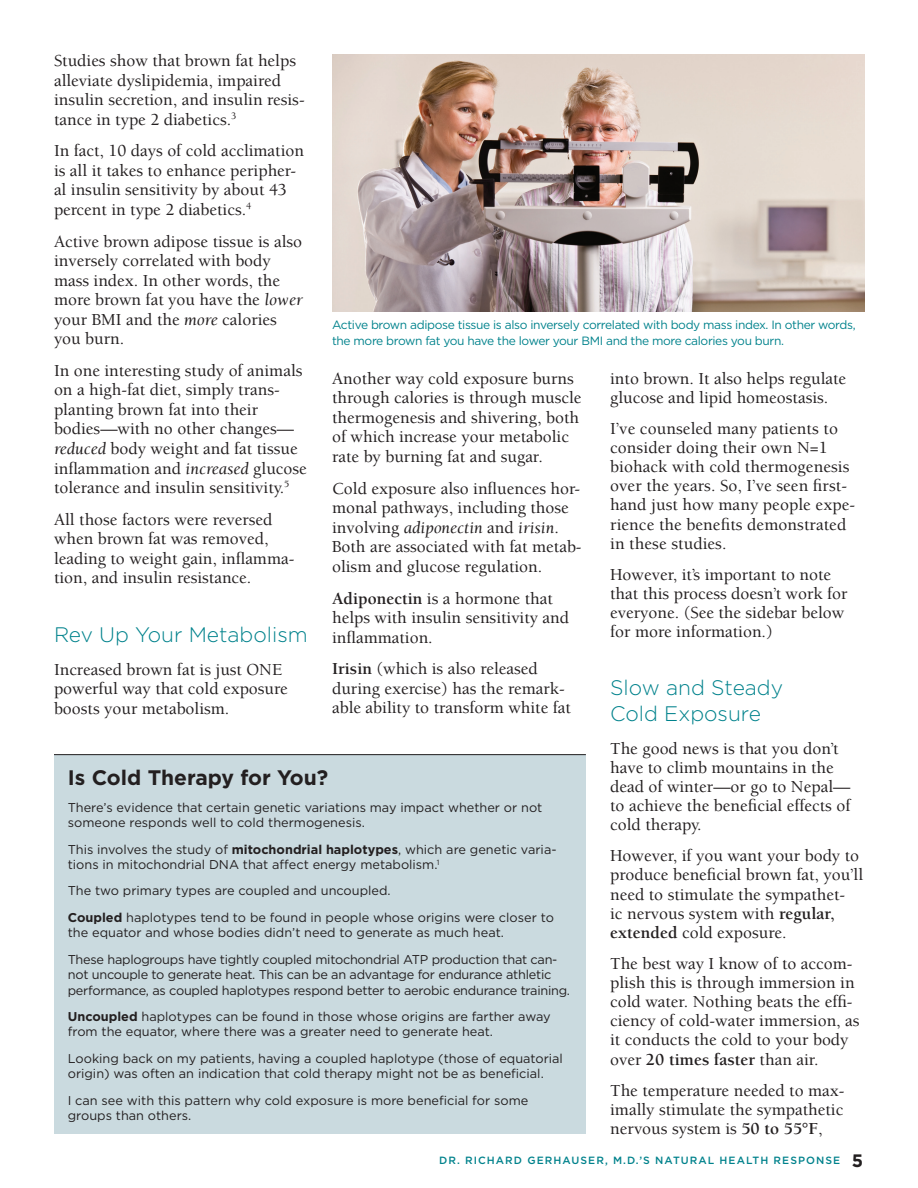
<style>
.page{position:relative;width:918px;height:1188px;background:#fff}
.page>*{position:absolute;margin:0;border:0;box-sizing:border-box;transform-origin:0 0}
.t1{font:300 21px/25.7px "Gotham";color:#00828c}
.t2{font:700 21px "Gotham";color:#231f20}
.t3{font:500 17.25px/19.2px "Berkeley Std";color:#231f20}
.t4{font:12.75px/15.5px "Gotham";color:#231f20}
.t5{font:12.75px/26.4px "Gotham";letter-spacing:-.02em;color:#231f20}
.t6{font:12px/15.3px "Gotham";letter-spacing:-.03em;color:#00828c}
.t7{font:500 10.5px "Gotham";letter-spacing:.1em;color:#00828c}
.s1{font-weight:400;font-style:italic}
.s2{font-weight:700}
.s3{font-weight:700;font-size:18px;color:#231f20}
</style>
<div class="page">
<img style="left:332px;top:54px;width:532px;height:257px">
<div style="left:54px;top:755px;width:532px;height:379px;background:#cadadf"></div>
<hr style="left:54px;top:754px;width:532px;height:1px;background:#231f20">
<p class="t3" style="left:54px;top:51px;width:252px">Studies show that brown fat helps alleviate dyslipidemia, impaired insulin secretion, and insulin resis&shy;tance in type 2 diabetics.<sup>3</sup></p>
<p class="t3" style="left:54px;top:142px;width:252px">In fact, 10 days of cold acclimation is all it takes to enhance peripher&shy;al insulin sensitivity by about 43 percent in type 2 diabetics.<sup>4</sup></p>
<p class="t3" style="left:54px;top:232px;width:250px">Active brown adipose tissue is also inversely correlated with body mass index. In other words, the more brown fat you have the <span class="s1">lower </span>your BMI and the <span class="s1">more</span> calories you burn.</p>
<p class="t3" style="left:54px;top:361px;width:254px">In one interesting study of animals on a high-fat diet, simply trans&shy;planting brown fat into their bodies—with no other changes— <span class="s1">reduced</span> body weight and fat tissue inflammation and <span class="s1">increased</span> glucose tolerance and insulin sensitivity.<sup>5</sup></p>
<p class="t3" style="left:54px;top:510px;width:242px">All those factors were reversed when brown fat was removed, leading to weight gain, inflamma&shy;tion, and insulin resistance.</p>
<p class="t6" style="left:332px;top:317px;width:525px">Active brown adipose tissue is also inversely correlated with body mass index. In other words, the more brown fat you have the lower your BMI and the more calories you burn.</p>
<p class="t3" style="left:332px;top:369px;width:251px;line-height:19.6px">Another way cold exposure burns through calories is through muscle thermogenesis and shivering, both of which increase your metabolic rate by burning fat and sugar.</p>
<p class="t3" style="left:332px;top:479px;width:251px;line-height:19.6px">Cold exposure also influences hor&shy;monal pathways, including those involving <span class="s1">adiponectin</span> and <span class="s1">irisin</span>.<br>Both are associated with fat metab&shy;olism and glucose regulation.</p>
<p class="t3" style="left:332px;top:589px;width:239px;line-height:19.6px"><span class="s2">Adiponectin</span> is a hormone that helps with insulin sensitivity and inflammation.</p>
<p class="t3" style="left:332px;top:659px;width:240px;line-height:19.6px"><span class="s2">Irisin</span> (which is also released during exercise) has the remark&shy;able ability to transform white fat</p>
<p class="t3" style="left:610px;top:369px;width:238px">into brown. It also helps regulate glucose and lipid homeostasis.</p>
<p class="t3" style="left:610px;top:419px;width:247px">I’ve counseled many patients to consider doing their own N=1 biohack with cold thermogenesis over the years. So, I’ve seen first&shy;hand just how many people expe&shy;rience the benefits demonstrated in these studies.</p>
<p class="t3" style="left:610px;top:565px;width:239px">However, it’s important to note that this process doesn’t work for everyone. (See the sidebar below for more information.)</p>
<p class="t1" style="left:54px;top:621px;width:255px">Rev Up Your Metabolism</p>
<p class="t3" style="left:54px;top:660px;width:235px">Increased brown fat is just ONE powerful way that cold exposure boosts your metabolism.</p>
<p class="t1" style="left:610px;top:674px;width:174px">Slow and Steady<br>Cold Exposure</p>
<p class="t3" style="left:610px;top:739px;width:242px">The good news is that you don’t have to climb mountains in the dead of winter—or go to Nepal— to achieve the beneficial effects of cold therapy.</p>
<p class="t3" style="left:610px;top:847px;width:254px">However, if you want your body to produce beneficial brown fat, you’ll need to stimulate the sympathet-<br>ic nervous system with <span class="s2">regular, extended</span> cold exposure.</p>
<p class="t3" style="left:610px;top:954px;width:251px">The best way I know of to accom&shy;plish this is through immersion in cold water. Nothing beats the effi&shy;ciency of cold-water immersion, as it conducts the cold to your body over <span class="s2">20 times faster</span> than air.</p>
<p class="t3" style="left:610px;top:1081px;width:236px;text-align:justify">The temperature needed to max&shy;imally stimulate the sympathetic nervous system is <span class="s2">50 to 55°F</span>,</p>
<p class="t2" style="left:68px;top:764px;width:262px">Is Cold Therapy for You?</p>
<p class="t4" style="left:68px;top:799px;width:476px">There’s evidence that certain genetic variations may impact whether or not someone responds well to cold thermogenesis.</p>
<p class="t4" style="left:68px;top:841px;width:490px">This involves the study of <span class="s2">mitochondrial haplotypes</span>, which are genetic varia&shy;tions in mitochondrial DNA that affect energy metabolism.<sup>1</sup></p>
<p class="t4" style="left:68px;top:878px;width:488px;line-height:26.4px">The two primary types are coupled and uncoupled.<br><span class="s2">Coupled</span> haplotypes tend to be found in people whose origins were closer to</p>
<p class="t5" style="left:68px;top:919px;width:491px">the equator and whose bodies didn’t need to generate as much heat.<br>These haplogroups have tightly coupled mitochondrial ATP production that can-</p>
<p class="t5" style="left:68px;top:967px;width:504px;line-height:15.5px">not uncouple to generate heat. This can be an advantage for endurance athletic performance, as coupled haplotypes respond better to aerobic endurance training.</p>
<p class="t4" style="left:68px;top:1009px;width:485px"><span class="s2">Uncoupled</span> haplotypes can be found in those whose origins are farther away from the equator, where there was a greater need to generate heat.</p>
<p class="t4" style="left:68px;top:1050px;width:497px">Looking back on my patients, having a coupled haplotype (those of equatorial origin) was often an indication that cold therapy might not be as beneficial.</p>
<p class="t4" style="left:68px;top:1092px;width:462px">I can see with this pattern why cold exposure is more beneficial for some groups than others.</p>
<p class="t7" style="left:439px;top:1153px;width:426px">DR. RICHARD GERHAUSER, M.D.’S NATURAL HEALTH RESPONSE <span class="s3">5</span></p>
</div>
